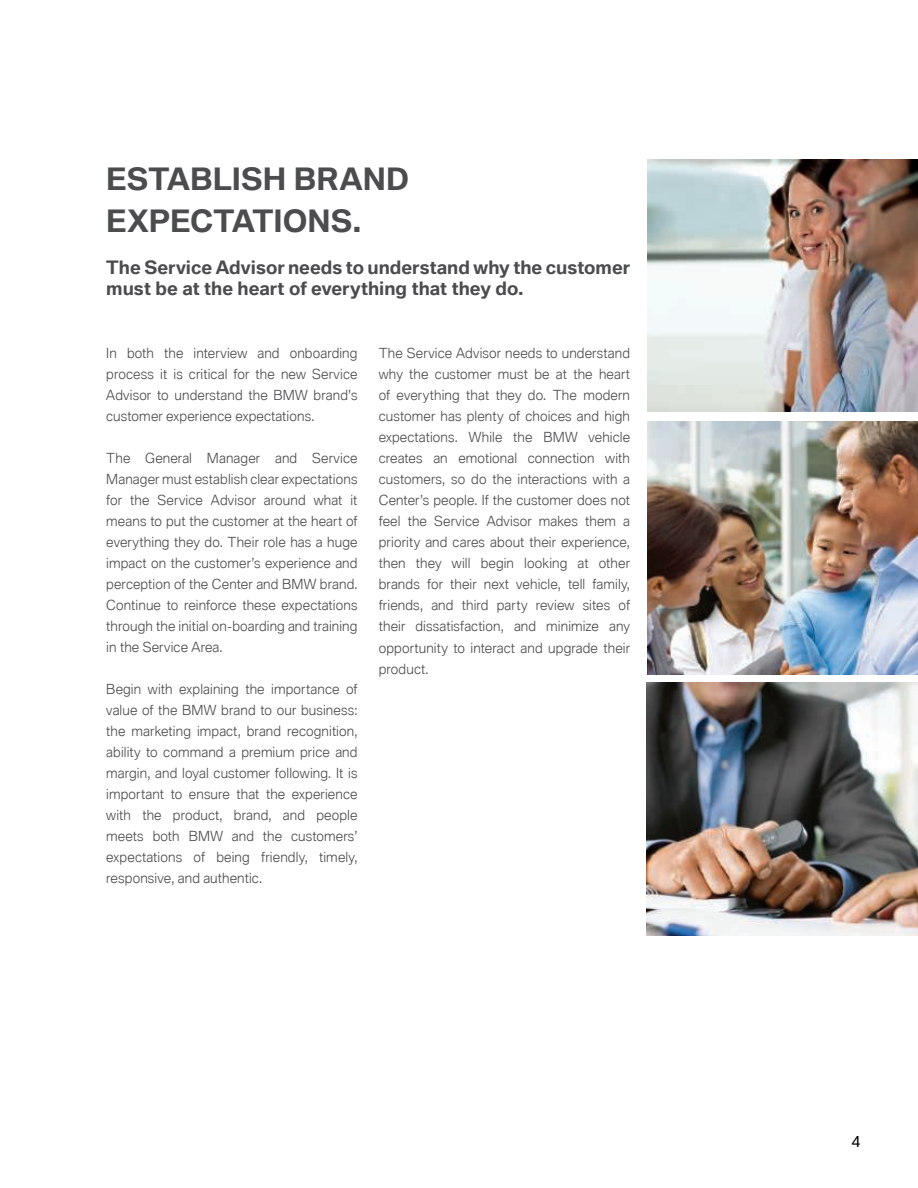
<style>
.page{position:relative;width:918px;height:1188px;background:#fff}
.page>*{position:absolute;margin:0;border:0;box-sizing:border-box;transform-origin:0 0}
.t1{font:700 30px/42px "BMW Type Global Pro";color:#4b4c4d}
.t2{font:700 18px/21px "BMW Type Global Pro";color:#4b4c4d}
.t3{font:15px "BMW Type V2";color:#000}
.t4{font:300 13.5px/21px "BMW Type Global Pro";letter-spacing:.01em;color:#4b4c4d;text-align:justify}
</style>
<div class="page">
<img style="left:647px;top:160px;width:271px;height:252px">
<img style="left:647px;top:421px;width:271px;height:253px">
<img style="left:646px;top:682px;width:272px;height:253px">
<h1 class="t1" style="left:106px;top:159px;width:304px">ESTABLISH BRAND<br>EXPECTATIONS.</h1>
<h2 class="t2" style="left:106px;top:258px;width:525px">The Service Advisor needs to understand why the customer must be at the heart of everything that they do.</h2>
<p class="t4" style="left:106px;top:344px;width:253px">In both the interview and onboarding process it is critical for the new Service Advisor to understand the BMW brand’s customer experience expectations.</p>
<p class="t4" style="left:106px;top:449px;width:253px">The General Manager and Service Manager must establish clear expectations for the Service Advisor around what it means to put the customer at the heart of everything they do. Their role has a huge impact on the customer’s experience and perception of the Center and BMW brand.<br>Continue to reinforce these expectations through the initial on-boarding and training in the Service Area.</p>
<p class="t4" style="left:106px;top:680px;width:253px">Begin with explaining the importance of value of the BMW brand to our business: the marketing impact, brand recognition, ability to command a premium price and margin, and loyal customer following. It is important to ensure that the experience with the product, brand, and people meets both BMW and the customers’ expectations of being friendly, timely, responsive, and authentic.</p>
<p class="t4" style="left:379px;top:344px;width:253px">The Service Advisor needs to understand why the customer must be at the heart of everything that they do. The modern customer has plenty of choices and high expectations. While the BMW vehicle creates an emotional connection with customers, so do the interactions with a Center’s people. If the customer does not feel the Service Advisor makes them a priority and cares about their experience, then they will begin looking at other brands for their next vehicle, tell family, friends, and third party review sites of their dissatisfaction, and minimize any opportunity to interact and upgrade their product.</p>
<p class="t3" style="left:852px;top:1133px;width:10px">4</p>
</div>
